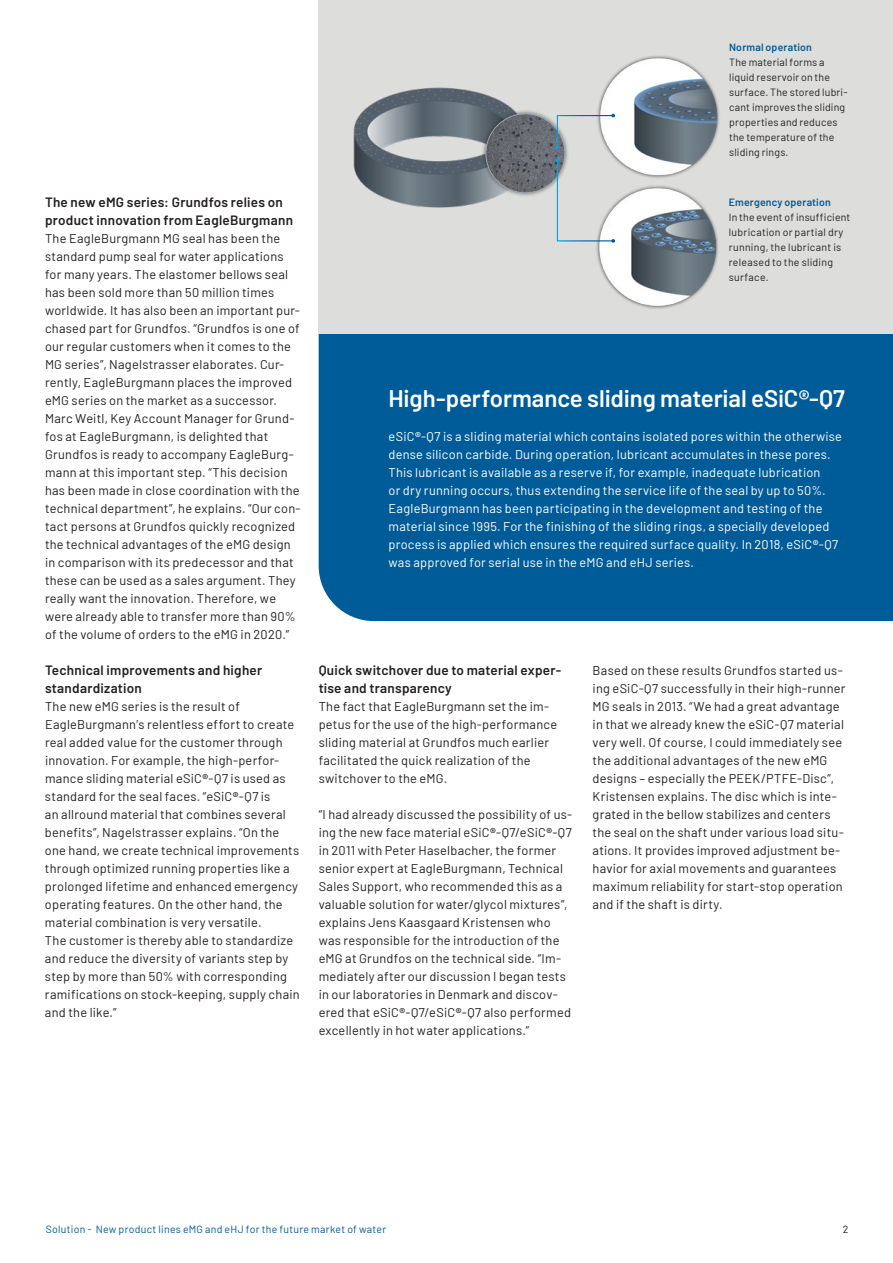
<style>
.page{position:relative;width:893px;height:1263px;background:#fff}
.page>*{position:absolute;margin:0;border:0;box-sizing:border-box;transform-origin:0 0}
.t1{font:600 24px "Barlow";letter-spacing:-.005em;color:#fff}
.t2{font:600 13.5px/18px "Barlow";letter-spacing:.02em;color:#231f20}
.t3{font:12.75px/18px "Barlow";letter-spacing:.02em;color:#231f20}
.t4{font:12.75px/18px "Barlow";letter-spacing:.02em;color:#fff}
.t5{font:10.5px/15px "Barlow";letter-spacing:.02em;color:#231f20}
.t6{font:10.5px "Barlow";letter-spacing:.025em;color:#005c98}
.t7{font:600 10.5px "Barlow";letter-spacing:.015em;color:#005c98}
.s1{font-weight:600}
</style>
<div class="page">
<div style="left:319px;top:333px;width:574px;height:288px;background:#005c98"></div>
<div style="left:319px;top:0;width:574px;height:333px;background:#dddddc"></div>
<img style="left:596px;top:185px;width:122px;height:124px">
<img style="left:597px;top:55px;width:123px;height:123px">
<img style="left:353px;top:87px;width:161px;height:121px">
<div style="left:482px;top:110px;width:87px;height:87px;background:#231f20;opacity:.5"></div>
<img style="left:486px;top:114px;width:79px;height:79px;border-radius:39px">
<svg style="left:556px;top:114px;width:59px;height:35px"></svg>
<svg style="left:556px;top:158px;width:59px;height:85px"></svg>
<p class="t2" style="left:45px;top:192px;width:250px">The new eMG series: Grundfos relies on product innovation from EagleBurgmann</p>
<p class="t3" style="left:45px;top:228px;width:257px">The EagleBurgmann MG seal has been the standard pump seal for water applications for many years. The elastomer bellows seal has been sold more than 50 million times worldwide. It has also been an important pur&shy;chased part for Grundfos. “Grundfos is one of our regular customers when it comes to the MG series”, Nagelstrasser elaborates. Cur&shy;rently, EagleBurgmann places the improved eMG series on the market as a successor.<br>Marc Weitl, Key Account Manager for Grund&shy;fos at EagleBurgmann, is delighted that Grundfos is ready to accompany EagleBurg&shy;mann at this important step. “This decision has been made in close coordination with the technical department”, he explains. “Our con&shy;tact persons at Grundfos quickly recognized the technical advantages of the eMG design in comparison with its predecessor and that these can be used as a sales argument. They really want the innovation. Therefore, we were already able to transfer more than 90% of the volume of orders to the eMG in 2020.”</p>
<p class="t2" style="left:45px;top:660px;width:219px">Technical improvements and higher standardization</p>
<p class="t3" style="left:45px;top:696px;width:256px">The new eMG series is the result of EagleBurgmann’s relentless effort to create real added value for the customer through innovation. For example, the high-perfor&shy;mance sliding material eSiC<span class="s1">®</span>-Q7 is used as standard for the seal faces. “eSiC<span class="s1">®</span>-Q7 is<br>an allround material that combines several benefits”, Nagelstrasser explains. “On the one hand, we create technical improvements through optimized running properties like a prolonged lifetime and enhanced emergency operating features. On the other hand, the material combination is very versatile.<br>The customer is thereby able to standardize and reduce the diversity of variants step by step by more than 50% with corresponding ramifications on stock-keeping, supply chain and the like.”</p>
<p class="t7" style="left:729px;top:40px;width:84px">Normal operation</p>
<p class="t5" style="left:729px;top:54px;width:120px">The material forms a liquid reservoir on the surface. The stored lubri&shy;cant improves the sliding properties and reduces the temperature of the sliding rings.</p>
<p class="t7" style="left:729px;top:194px;width:103px">Emergency operation</p>
<p class="t5" style="left:729px;top:209px;width:123px">In the event of insufficient lubrication or partial dry running, the lubricant is released to the sliding surface.</p>
<h1 class="t1" style="left:389px;top:380px;width:458px">High-performance sliding material eSiC®-Q7</h1>
<p class="t4" style="left:389px;top:426px;width:455px">eSiC<span class="s1">®</span>-Q7 is a sliding material which contains isolated pores within the otherwise dense silicon carbide. During operation, lubricant accumulates in these pores.<br>This lubricant is available as a reserve if, for example, inadequate lubrication<br>or dry running occurs, thus extending the service life of the seal by up to 50%.<br>EagleBurgmann has been participating in the development and testing of the material since 1995. For the finishing of the sliding rings, a specially developed process is applied which ensures the required surface quality. In 2018, eSiC<span class="s1">®</span>-Q7 was approved for serial use in the eMG and eHJ series.</p>
<p class="t2" style="left:319px;top:660px;width:244px">Quick switchover due to material exper&shy;tise and transparency</p>
<p class="t3" style="left:319px;top:696px;width:240px">The fact that EagleBurgmann set the im&shy;petus for the use of the high-performance sliding material at Grundfos much earlier facilitated the quick realization of the switchover to the eMG.</p>
<p class="t3" style="left:319px;top:804px;width:255px">“I had already discussed the possibility of us&shy;ing the new face material eSiC<span class="s1">®</span>-Q7/eSiC<span class="s1">®</span>-Q7 in 2011 with Peter Haselbacher, the former senior expert at EagleBurgmann, Technical Sales Support, who recommended this as a valuable solution for water/glycol mixtures”, explains Jens Kaasgaard Kristensen who was responsible for the introduction of the eMG at Grundfos on the technical side. “Im&shy;mediately after our discussion I began tests in our laboratories in Denmark and discov&shy;ered that eSiC<span class="s1">®</span>-Q7/eSiC<span class="s1">®</span>-Q7 also performed excellently in hot water applications.”</p>
<p class="t3" style="left:593px;top:660px;width:254px">Based on these results Grundfos started us&shy;ing eSiC-Q7 successfully in their high-runner MG seals in 2013. “We had a great advantage in that we already knew the eSiC-Q7 material very well. Of course, I could immediately see the additional advantages of the new eMG designs – especially the PEEK/PTFE-Disc”, Kristensen explains. The disc which is inte&shy;grated in the bellow stabilizes and centers the seal on the shaft under various load situ&shy;ations. It provides improved adjustment be&shy;havior for axial movements and guarantees maximum reliability for start-stop operation and if the shaft is dirty.</p>
<p class="t6" style="left:46px;top:1222px;width:342px">Solution - New product lines eMG and eHJ for the future market of water</p>
<p class="t5" style="left:843px;top:1221px;width:7px">2</p>
</div>
